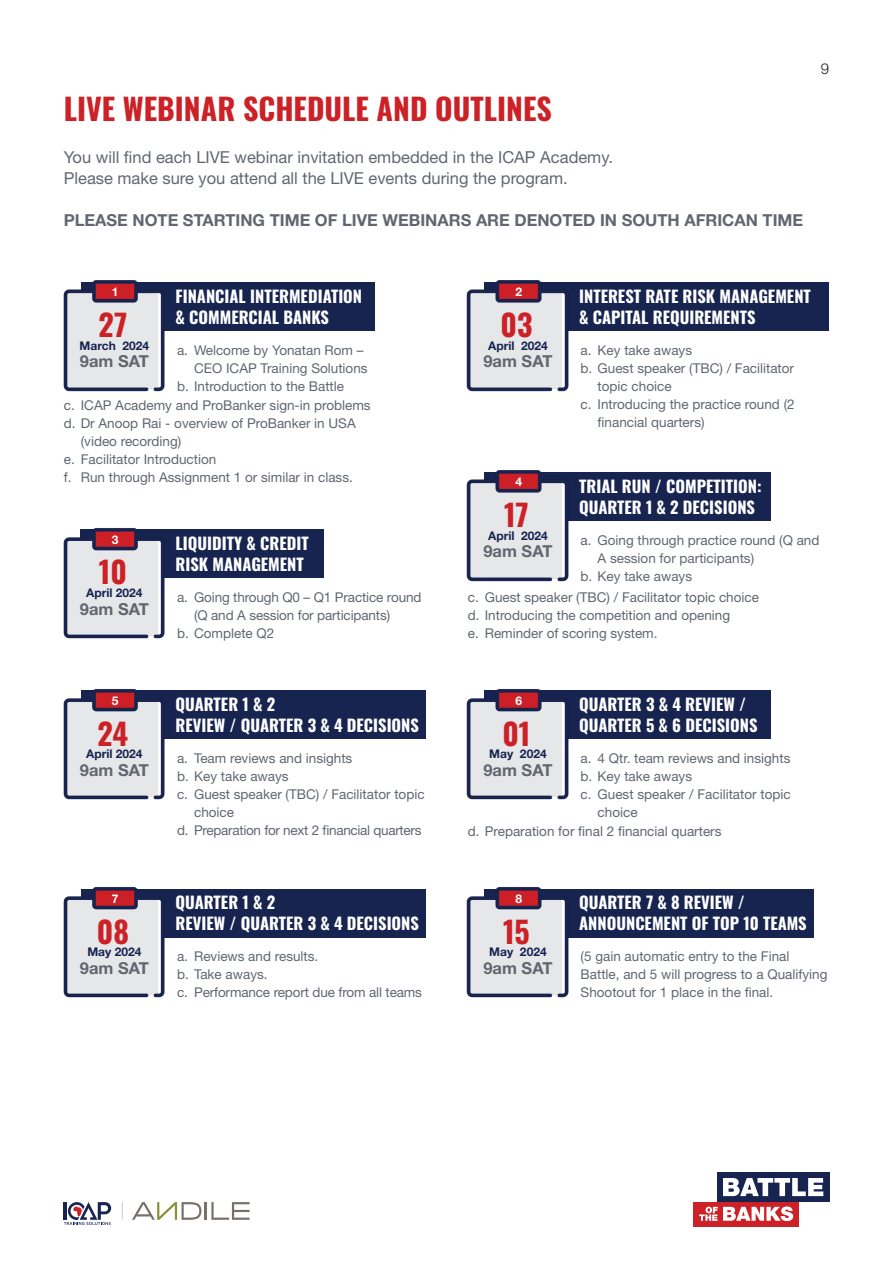
<style>
.page{position:relative;width:893px;height:1263px;background:#fff}
.page>*{position:absolute;margin:0;border:0;box-sizing:border-box;transform-origin:0 0}
.t1{font:700 30px "Oswald";color:#cc2126}
.t2{font:700 16.5px/21px "Oswald";color:#fff}
.t3{font:16.5px "Helvetica Neue LT Std";color:#616670}
.t4{font:700 16.5px "Helvetica Neue LT Std";color:#616670}
.t5{font:300 15px "Helvetica Neue LT Std";color:#231f20}
.t6{font:13.5px/18px "Helvetica Neue LT Std";color:#616670}
.t7{font:13.5px "Helvetica Neue LT Std";letter-spacing:-.02em;color:#616670}
.t8{font:700 12px "Helvetica Neue LT Std";color:#17244f}
.t9{font:700 12px "Helvetica Neue LT Std";color:#fff}
</style>
<div class="page">
<svg style="left:64px;top:1202px;width:47px;height:23px"></svg>
<svg style="left:132px;top:1202px;width:118px;height:18px"></svg>
<svg style="left:122px;top:1202px;width:1px;height:18px"></svg>
<div style="left:693px;top:1202px;width:106px;height:24px;background:#cc2126"></div>
<svg style="left:699px;top:1206px;width:94px;height:15px"></svg>
<div style="left:717px;top:1172px;width:112px;height:30px;background:#17244f"></div>
<svg style="left:723px;top:1178px;width:100px;height:18px"></svg>
<div style="left:81px;top:529px;width:243px;height:49px;background:#17244f"></div>
<img style="left:63px;top:528px;width:102px;height:111px">
<div style="left:81px;top:690px;width:344px;height:49px;background:#17244f"></div>
<img style="left:63px;top:689px;width:102px;height:111px">
<div style="left:81px;top:888px;width:344px;height:49px;background:#17244f"></div>
<img style="left:63px;top:887px;width:107px;height:111px">
<div style="left:81px;top:282px;width:293px;height:49px;background:#17244f"></div>
<img style="left:63px;top:280px;width:102px;height:112px">
<div style="left:484px;top:282px;width:345px;height:49px;background:#17244f"></div>
<img style="left:466px;top:280px;width:103px;height:112px">
<div style="left:484px;top:888px;width:330px;height:49px;background:#17244f"></div>
<img style="left:466px;top:887px;width:108px;height:111px">
<div style="left:484px;top:472px;width:287px;height:49px;background:#17244f"></div>
<img style="left:466px;top:470px;width:103px;height:112px">
<div style="left:484px;top:690px;width:287px;height:49px;background:#17244f"></div>
<img style="left:466px;top:689px;width:103px;height:111px">
<p class="t1" style="left:64px;top:93px;width:490px">LIVE WEBINAR SCHEDULE AND OUTLINES</p>
<p class="t3" style="left:64px;top:147px;width:551px">You will find each LIVE webinar invitation embedded in the ICAP Academy.</p>
<p class="t3" style="left:64px;top:168px;width:506px">Please make sure you attend all the LIVE events during the program.</p>
<p class="t4" style="left:64px;top:210px;width:741px">PLEASE NOTE STARTING TIME OF LIVE WEBINARS ARE DENOTED IN SOUTH AFRICAN TIME</p>
<p class="t5" style="left:821px;top:60px;width:10px">9</p>
<p class="t9" style="left:112px;top:284px;width:8px">1</p>
<p class="t2" style="left:176px;top:287px;width:188px">FINANCIAL INTERMEDIATION</p>
<p class="t2" style="left:176px;top:308px;width:155px">&amp; COMMERCIAL BANKS</p>
<p class="t4" style="left:80px;top:351px;width:71px">9am SAT</p>
<p class="t6" style="left:64px;top:396px;width:308px">c. ICAP Academy and ProBanker sign-in problems</p>
<p class="t6" style="left:64px;top:414px;width:294px">d. Dr Anoop Rai - overview of ProBanker in USA</p>
<p class="t6" style="left:81px;top:432px;width:102px">(video recording)</p>
<p class="t6" style="left:64px;top:450px;width:154px">e. Facilitator Introduction</p>
<p class="t6" style="left:64px;top:468px;width:291px">f. Run through Assignment 1 or similar in class.</p>
<p class="t1" style="left:99px;top:309px;width:30px">27</p>
<p class="t8" style="left:80px;top:338px;width:71px">March 2024</p>
<p class="t6" style="left:177px;top:341px;width:192px;text-align:right">a. Welcome by Yonatan Rom –<br>CEO ICAP Training Solutions</p>
<p class="t6" style="left:177px;top:377px;width:169px">b. Introduction to the Battle</p>
<p class="t9" style="left:112px;top:532px;width:8px">3</p>
<p class="t2" style="left:176px;top:534px;width:135px">LIQUIDITY &amp; CREDIT<br>RISK MANAGEMENT</p>
<p class="t4" style="left:80px;top:598px;width:71px">9am SAT</p>
<p class="t1" style="left:99px;top:556px;width:30px">10</p>
<p class="t8" style="left:86px;top:585px;width:58px">April 2024</p>
<p class="t6" style="left:194px;top:588px;width:229px;text-indent:-17px">a. Going through Q0 – Q1 Practice round (Q and A session for participants)</p>
<p class="t6" style="left:177px;top:624px;width:99px">b. Complete Q2</p>
<p class="t9" style="left:112px;top:693px;width:8px">5</p>
<p class="t2" style="left:176px;top:695px;width:101px">QUARTER 1 &amp; 2</p>
<p class="t2" style="left:176px;top:716px;width:245px">REVIEW / QUARTER 3 &amp; 4 DECISIONS</p>
<p class="t4" style="left:80px;top:759px;width:71px">9am SAT</p>
<p class="t1" style="left:98px;top:718px;width:32px">24</p>
<p class="t8" style="left:86px;top:746px;width:58px">April 2024</p>
<p class="t6" style="left:177px;top:749px;width:177px">a. Team reviews and insights</p>
<p class="t6" style="left:177px;top:767px;width:113px">b. Key take aways</p>
<p class="t6" style="left:194px;top:785px;width:232px;text-indent:-17px">c. Guest speaker (TBC) / Facilitator topic choice</p>
<p class="t7" style="left:177px;top:822px;width:246px">d. Preparation for next 2 financial quarters</p>
<p class="t9" style="left:112px;top:891px;width:8px">7</p>
<p class="t2" style="left:176px;top:893px;width:101px">QUARTER 1 &amp; 2</p>
<p class="t2" style="left:176px;top:914px;width:245px">REVIEW / QUARTER 3 &amp; 4 DECISIONS</p>
<p class="t4" style="left:80px;top:958px;width:71px">9am SAT</p>
<p class="t1" style="left:97px;top:916px;width:34px">08</p>
<p class="t8" style="left:87px;top:945px;width:56px">May 2024</p>
<p class="t6" style="left:177px;top:947px;width:143px">a. Reviews and results.</p>
<p class="t6" style="left:177px;top:965px;width:92px">b. Take aways.</p>
<p class="t6" style="left:177px;top:983px;width:246px">c. Performance report due from all teams</p>
<p class="t9" style="left:515px;top:284px;width:8px">2</p>
<p class="t2" style="left:579px;top:287px;width:233px">INTEREST RATE RISK MANAGEMENT</p>
<p class="t2" style="left:579px;top:308px;width:178px">&amp; CAPITAL REQUIREMENTS</p>
<p class="t4" style="left:483px;top:351px;width:71px">9am SAT</p>
<p class="t1" style="left:500px;top:309px;width:33px">03</p>
<p class="t8" style="left:488px;top:338px;width:61px">April 2024</p>
<p class="t6" style="left:581px;top:341px;width:113px">a. Key take aways</p>
<p class="t6" style="left:598px;top:359px;width:198px;text-indent:-17px">b. Guest speaker (TBC) / Facilitator topic choice</p>
<p class="t6" style="left:598px;top:395px;width:199px;text-indent:-17px">c. Introducing the practice round (2 financial quarters)</p>
<p class="t9" style="left:515px;top:475px;width:8px">4</p>
<p class="t2" style="left:579px;top:477px;width:184px">TRIAL RUN / COMPETITION:</p>
<p class="t2" style="left:579px;top:498px;width:177px">QUARTER 1 &amp; 2 DECISIONS</p>
<p class="t4" style="left:483px;top:541px;width:71px">9am SAT</p>
<p class="t6" style="left:468px;top:588px;width:293px">c. Guest speaker (TBC) / Facilitator topic choice d. Introducing the competition and opening<br>e. Reminder of scoring system.</p>
<p class="t1" style="left:504px;top:499px;width:26px">17</p>
<p class="t8" style="left:488px;top:528px;width:61px">April 2024</p>
<p class="t6" style="left:598px;top:531px;width:223px;text-indent:-17px">a. Going through practice round (Q and<br>A session for participants)</p>
<p class="t6" style="left:581px;top:567px;width:113px">b. Key take aways</p>
<p class="t9" style="left:515px;top:693px;width:8px">6</p>
<p class="t2" style="left:579px;top:695px;width:169px">QUARTER 3 &amp; 4 REVIEW /</p>
<p class="t2" style="left:579px;top:716px;width:180px">QUARTER 5 &amp; 6 DECISIONS</p>
<p class="t4" style="left:483px;top:759px;width:71px">9am SAT</p>
<p class="t1" style="left:502px;top:718px;width:30px">01</p>
<p class="t8" style="left:489px;top:746px;width:59px">May 2024</p>
<p class="t6" style="left:581px;top:749px;width:211px">a. 4 Qtr. team reviews and insights</p>
<p class="t6" style="left:581px;top:767px;width:113px">b. Key take aways</p>
<p class="t6" style="left:598px;top:785px;width:195px;text-indent:-17px">c. Guest speaker / Facilitator topic choice</p>
<p class="t6" style="left:468px;top:822px;width:255px">d. Preparation for final 2 financial quarters</p>
<p class="t9" style="left:515px;top:891px;width:8px">8</p>
<p class="t2" style="left:579px;top:893px;width:229px">QUARTER 7 &amp; 8 REVIEW /<br>ANNOUNCEMENT OF TOP 10 TEAMS</p>
<p class="t4" style="left:483px;top:958px;width:71px">9am SAT</p>
<p class="t1" style="left:503px;top:916px;width:28px">15</p>
<p class="t8" style="left:489px;top:945px;width:59px">May 2024</p>
<p class="t6" style="left:581px;top:947px;width:248px">(5 gain automatic entry to the Final<br>Battle, and 5 will progress to a Qualifying<br>Shootout for 1 place in the final.</p>
</div>
